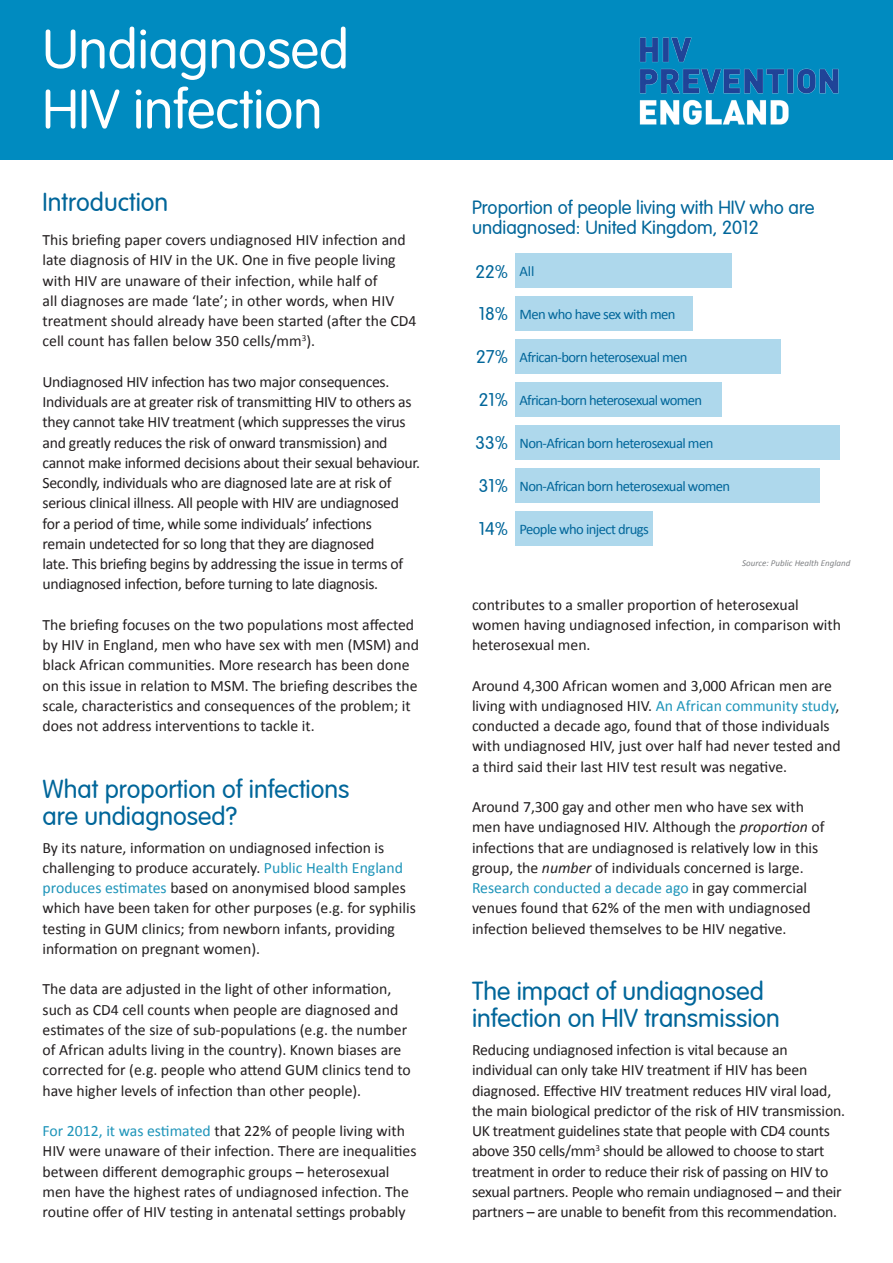
<style>
.page{position:relative;width:893px;height:1263px;background:#fff}
.page>*{position:absolute;margin:0;border:0;box-sizing:border-box;transform-origin:0 0}
.t1{font:300 54px/60px "VAG Rounded";color:#fff}
.t2{font:300 25.5px/27px "VAG Rounded";color:#01669a}
.sub_header{font:300 18.75px/20.2px "VAG Rounded";color:#01669a}
.t3{font:300 18px "VAG Rounded";color:#01669a}
.text{font:15.75px/20.2px "Calibri";color:#231f20}
.text-2{font:15.75px/20.2px "Calibri";letter-spacing:-.02em;color:#231f20}
.text__no_indent{font:15.75px/20.2px "Calibri";letter-spacing:-.01em;color:#231f20}
.t4{font:14.7px "Calibri";letter-spacing:-.04em;color:#01669a}
.text-3{font:italic 9px "Calibri";color:#808285}
.s1{color:#1d94b9}
.s2{font-style:italic}
</style>
<div class="page">
<div style="left:0;top:0;width:893px;height:159px;background:#008bc0"></div>
<div style="left:515px;top:253px;width:217px;height:35px;background:#aed8ec"></div>
<div style="left:515px;top:296px;width:177px;height:35px;background:#aed8ec"></div>
<div style="left:515px;top:339px;width:266px;height:34px;background:#aed8ec"></div>
<div style="left:515px;top:382px;width:207px;height:34px;background:#aed8ec"></div>
<div style="left:515px;top:425px;width:325px;height:34px;background:#aed8ec"></div>
<div style="left:515px;top:468px;width:305px;height:35px;background:#aed8ec"></div>
<div style="left:515px;top:511px;width:138px;height:34px;background:#aed8ec"></div>
<img style="left:639px;top:37px;width:200px;height:88px">
<p class="t1" style="left:43px;top:21px;width:308px">Undiagnosed<br>HIV infection</p>
<p class="t2" style="left:43px;top:189px;width:127px">Introduction</p>
<p class="text" style="left:43px;top:229px;width:375px">This briefing paper covers undiagnosed HIV infection and late diagnosis of HIV in the UK. One in five people living with HIV are unaware of their infection, while half of<br>all diagnoses are made ‘late’; in other words, when HIV treatment should already have been started (after the CD4 cell count has fallen below 350 cells/mm<sup>3</sup>).</p>
<p class="text-2" style="left:43px;top:371px;width:379px">Undiagnosed HIV infection has two major consequences.<br>Individuals are at greater risk of transmitting HIV to others as they cannot take HIV treatment (which suppresses the virus and greatly reduces the risk of onward transmission) and cannot make informed decisions about their sexual behaviour.<br>Secondly, individuals who are diagnosed late are at risk of serious clinical illness. All people with HIV are undiagnosed for a period of time, while some individuals’ infections<br>remain undetected for so long that they are diagnosed<br>late. This briefing begins by addressing the issue in terms of undiagnosed infection, before turning to late diagnosis.</p>
<p class="text" style="left:43px;top:614px;width:378px">The briefing focuses on the two populations most affected by HIV in England, men who have sex with men (MSM) and black African communities. More research has been done on this issue in relation to MSM. The briefing describes the scale, characteristics and consequences of the problem; it does not address interventions to tackle it.</p>
<p class="t2" style="left:43px;top:776px;width:309px">What proportion of infections are undiagnosed?</p>
<p class="text" style="left:43px;top:836px;width:375px">By its nature, information on undiagnosed infection is challenging to produce accurately. <span class="s1">Public Health England produces estimates</span> based on anonymised blood samples which have been taken for other purposes (e.g. for syphilis testing in GUM clinics; from newborn infants, providing information on pregnant women).</p>
<p class="text" style="left:43px;top:978px;width:370px">The data are adjusted in the light of other information, such as CD4 cell counts when people are diagnosed and estimates of the size of sub-populations (e.g. the number of African adults living in the country). Known biases are corrected for (e.g. people who attend GUM clinics tend to have higher levels of infection than other people).</p>
<p class="text" style="left:43px;top:1120px;width:376px"><span class="s1">For 2012, it was estimated</span> that 22% of people living with HIV were unaware of their infection. There are inequalities between different demographic groups – heterosexual men have the highest rates of undiagnosed infection. The routine offer of HIV testing in antenatal settings probably</p>
<p class="sub_header" style="left:472px;top:198px;width:344px">Proportion of people living with HIV who are undiagnosed: United Kingdom, 2012</p>
<p class="t3" style="left:475px;top:261px;width:34px">22%</p>
<p class="t4" style="left:519px;top:262px;width:17px">All</p>
<p class="t3" style="left:479px;top:304px;width:31px">18%</p>
<p class="t4" style="left:519px;top:305px;width:158px">Men who have sex with men</p>
<p class="t3" style="left:476px;top:347px;width:33px">27%</p>
<p class="t4" style="left:519px;top:348px;width:170px">African-born heterosexual men</p>
<p class="t3" style="left:479px;top:390px;width:31px">21%</p>
<p class="t4" style="left:519px;top:391px;width:184px">African-born heterosexual women</p>
<p class="t3" style="left:475px;top:433px;width:34px">33%</p>
<p class="t4" style="left:519px;top:434px;width:195px">Non-African born heterosexual men</p>
<p class="t3" style="left:479px;top:475px;width:31px">31%</p>
<p class="t4" style="left:519px;top:477px;width:212px">Non-African born heterosexual women</p>
<p class="t3" style="left:479px;top:519px;width:31px">14%</p>
<p class="t4" style="left:519px;top:520px;width:131px">People who inject drugs</p>
<p class="text-3" style="left:742px;top:557px;width:110px">Source: Public Health England</p>
<p class="text" style="left:472px;top:593px;width:371px">contributes to a smaller proportion of heterosexual women having undiagnosed infection, in comparison with heterosexual men.</p>
<p class="text" style="left:472px;top:674px;width:370px">Around 4,300 African women and 3,000 African men are living with undiagnosed HIV. <span class="s1">An African community study</span>, conducted a decade ago, found that of those individuals with undiagnosed HIV, just over half had never tested and a third said their last HIV test result was negative.</p>
<p class="text" style="left:472px;top:796px;width:354px">Around 7,300 gay and other men who have sex with men have undiagnosed HIV. Although the <span class="s2">proportion</span> of infections that are undiagnosed is relatively low in this group, the <span class="s2">number</span> of individuals concerned is large.<br><span class="s1">Research conducted a decade ago</span> in gay commercial venues found that 62% of the men with undiagnosed infection believed themselves to be HIV negative.</p>
<p class="t2" style="left:472px;top:979px;width:309px">The impact of undiagnosed infection on HIV transmission</p>
<p class="text__no_indent" style="left:472px;top:1039px;width:375px">Reducing undiagnosed infection is vital because an individual can only take HIV treatment if HIV has been diagnosed. Effective HIV treatment reduces HIV viral load, the main biological predictor of the risk of HIV transmission.</p>
<p class="text-2" style="left:472px;top:1120px;width:371px">UK treatment guidelines state that people with CD4 counts above 350 cells/mm<sup>3</sup> should be allowed to choose to start treatment in order to reduce their risk of passing on HIV to sexual partners. People who remain undiagnosed – and their partners – are unable to benefit from this recommendation.</p>
</div>
